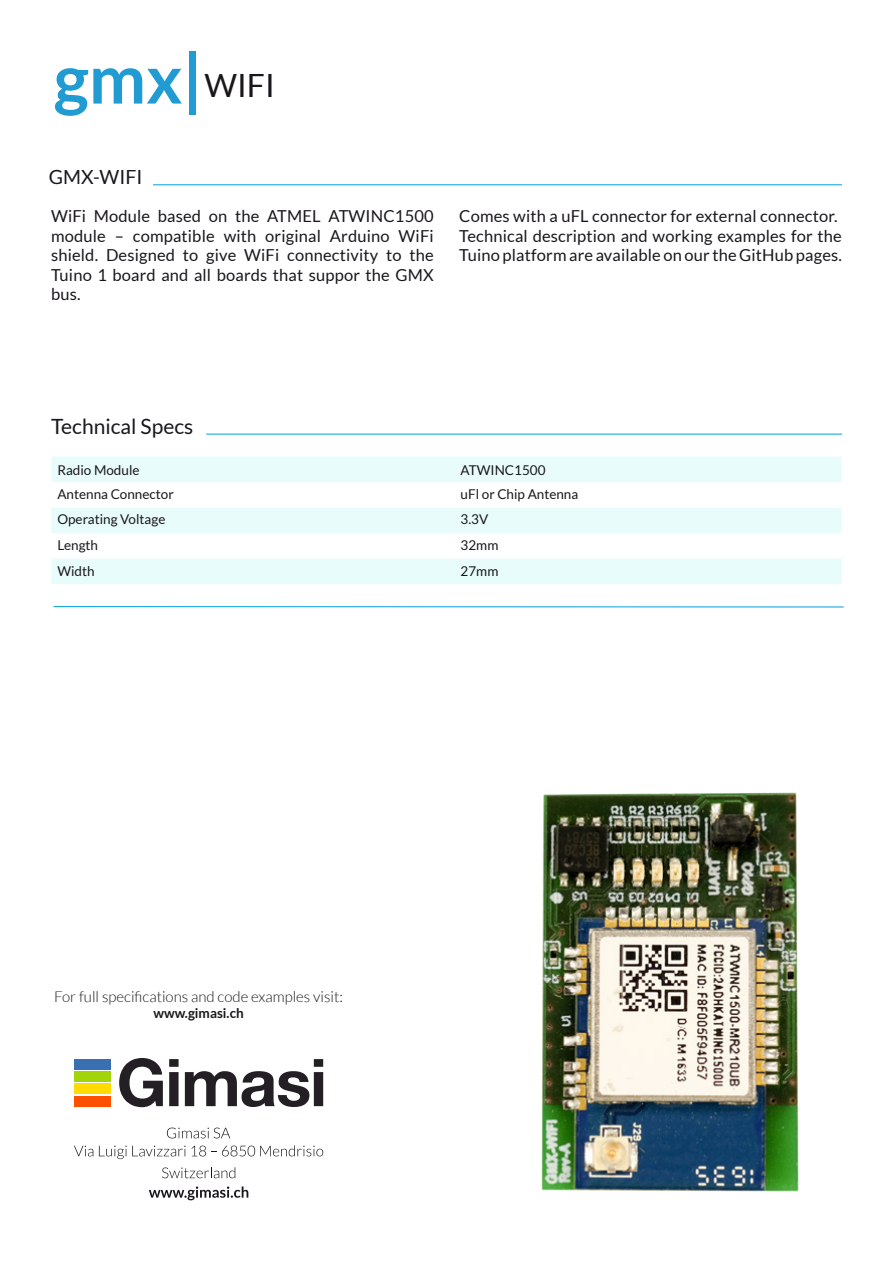
<style>
.page{position:relative;width:893px;height:1263px;background:#fff}
.page>*{position:absolute;margin:0;border:0;box-sizing:border-box;transform-origin:0 0}
.t1{font:700 67.8px "Lato";color:#219cd3}
.t2{font:21px "Lato";color:#1a171c}
.t3{font:19.5px "Lato";color:#1a171c}
.t4{font:16.5px/19.5px "Lato";letter-spacing:.01em;color:#1a171c;text-align:justify}
.t5{font:300 15px "Lato";color:#1a171c}
.t6{font:13.5px "Lato";color:#1a171c}
.t7{font:700 13.5px "Lato";color:#1a171c}
.s1{font-weight:400;font-size:32.1px;color:#1a171c}
</style>
<div class="page">
<hr style="left:153px;top:184px;width:689px;height:1px;background:#009ee0">
<hr style="left:206px;top:434px;width:636px;height:1px;background:#009ee0">
<div style="left:51px;top:457px;width:791px;height:25px;background:#e8fcfc"></div>
<svg style="left:51px;top:508px;width:791px;height:76px;fill:#e8fcfc"></svg>
<hr style="left:54px;top:606px;width:790px;height:1px;background:#009ee0">
<div style="left:74px;top:1058px;width:36px;height:11px;background:#3870b1"></div>
<div style="left:74px;top:1083px;width:36px;height:11px;background:#ffdb00"></div>
<div style="left:74px;top:1096px;width:36px;height:11px;background:#ff5000"></div>
<div style="left:74px;top:1071px;width:36px;height:11px;background:#a2d40a"></div>
<svg style="left:119px;top:1058px;width:44px;height:49px"></svg>
<svg style="left:169px;top:1059px;width:10px;height:47px"></svg>
<svg style="left:185px;top:1059px;width:138px;height:48px"></svg>
<svg style="left:167px;top:1127px;width:63px;height:11px"></svg>
<svg style="left:149px;top:1186px;width:99px;height:14px"></svg>
<svg style="left:74px;top:1145px;width:19px;height:11px"></svg>
<svg style="left:99px;top:1145px;width:224px;height:14px"></svg>
<svg style="left:162px;top:1167px;width:73px;height:11px"></svg>
<img style="left:541px;top:792px;width:258px;height:400px">
<h1 class="t1" style="left:54px;top:40px;width:222px">gmx|<span class="s1">WIFI</span></h1>
<p class="t3" style="left:49px;top:166px;width:95px">GMX-WIFI</p>
<p class="t4" style="left:51px;top:206px;width:384px">WiFi Module based on the ATMEL ATWINC1500 module – compatible with original Arduino WiFi shield. Designed to give WiFi connectivity to the Tuino 1 board and all boards that suppor the GMX bus.</p>
<p class="t4" style="left:459px;top:206px;width:384px;text-align:left">Comes with a uFL connector for external connector.<br>Technical description and working examples for the<br>Tuino platform are available on our the GitHub pages.</p>
<p class="t2" style="left:51px;top:414px;width:144px">Technical Specs</p>
<p class="t6" style="left:57px;top:462px;width:84px">Radio Module</p>
<p class="t6" style="left:461px;top:462px;width:86px">ATWINC1500</p>
<p class="t6" style="left:57px;top:486px;width:118px">Antenna Connector</p>
<p class="t6" style="left:461px;top:486px;width:119px">uFl or Chip Antenna</p>
<p class="t6" style="left:57px;top:512px;width:110px">Operating Voltage</p>
<p class="t6" style="left:461px;top:512px;width:29px">3.3V</p>
<p class="t6" style="left:57px;top:538px;width:42px">Length</p>
<p class="t6" style="left:461px;top:538px;width:39px">32mm</p>
<p class="t6" style="left:57px;top:563px;width:39px">Width</p>
<p class="t6" style="left:461px;top:563px;width:39px">27mm</p>
<p class="t5" style="left:54px;top:988px;width:290px">For full specifications and code examples visit:</p>
<p class="t7" style="left:153px;top:1005px;width:92px">www.gimasi.ch</p>
</div>
